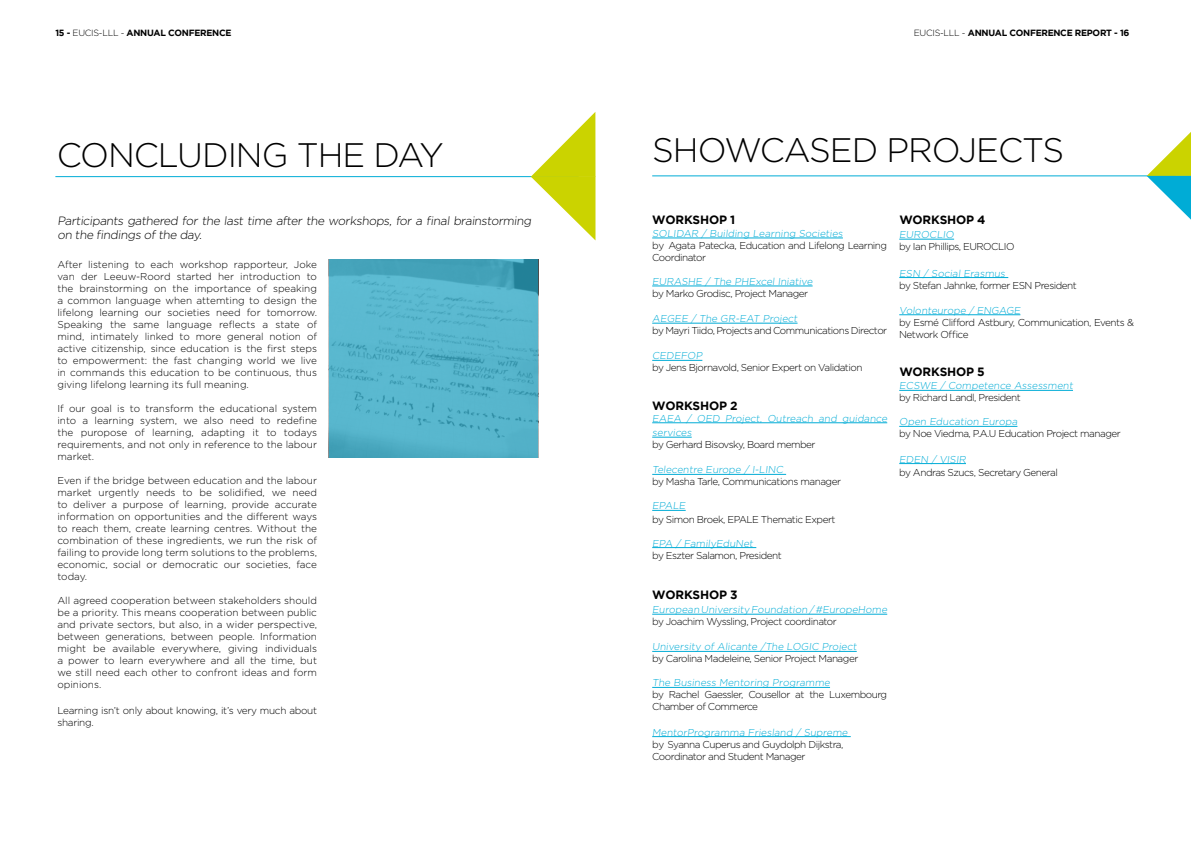
<style>
.page{position:relative;width:1191px;height:842px;background:#fff}
.page>*{position:absolute;margin:0;border:0;box-sizing:border-box;transform-origin:0 0}
.t1{font:300 34px "Gotham";letter-spacing:-.03em;color:#000}
.t2{font:300 12px/14.4px "Gotham";color:#000}
.t3{font:700 12px "Gotham";letter-spacing:-.015em;color:#000}
.t4{font:300 10px/12px "Gotham";letter-spacing:-.05em;color:#000;text-align:justify}
.t5{font:300 10px/14.4px "Gotham";color:#00acd6}
.t6{font:300 10px/12px "Gotham";letter-spacing:-.03em;color:#000}
.t7{font:300 9px "Gotham";letter-spacing:-.03em;color:#000}
.t8{font:700 9px "Gotham";color:#000}
.s1{font-weight:700}
</style>
<div class="page">
<hr style="left:55px;top:176px;width:523px;height:1px;background:#00acd6">
<svg style="left:530px;top:112px;width:65px;height:128px"></svg>
<hr style="left:652px;top:176px;width:523px;height:1px;background:#00acd6">
<svg style="left:1146px;top:132px;width:45px;height:88px"></svg>
<hr style="left:652px;top:238px;width:191px;height:1px;background:#00acd6">
<hr style="left:652px;top:286px;width:160px;height:1px;background:#00acd6">
<hr style="left:652px;top:323px;width:145px;height:1px;background:#00acd6">
<hr style="left:652px;top:360px;width:50px;height:1px;background:#00acd6">
<hr style="left:652px;top:422px;width:235px;height:1px;background:#00acd6">
<hr style="left:652px;top:437px;width:39px;height:1px;background:#00acd6">
<hr style="left:652px;top:474px;width:134px;height:1px;background:#00acd6">
<hr style="left:652px;top:510px;width:33px;height:1px;background:#00acd6">
<hr style="left:652px;top:547px;width:104px;height:1px;background:#00acd6">
<hr style="left:652px;top:614px;width:235px;height:1px;background:#00acd6">
<hr style="left:652px;top:651px;width:204px;height:1px;background:#00acd6">
<hr style="left:652px;top:687px;width:178px;height:1px;background:#00acd6">
<hr style="left:652px;top:736px;width:198px;height:1px;background:#00acd6">
<hr style="left:899px;top:239px;width:55px;height:1px;background:#00acd6">
<hr style="left:899px;top:277px;width:109px;height:1px;background:#00acd6">
<hr style="left:899px;top:314px;width:121px;height:1px;background:#00acd6">
<hr style="left:899px;top:390px;width:174px;height:1px;background:#00acd6">
<hr style="left:899px;top:426px;width:118px;height:1px;background:#00acd6">
<hr style="left:899px;top:463px;width:67px;height:1px;background:#00acd6">
<svg style="left:329px;top:260px;width:209px;height:198px;background:#53b1c8"></svg>
<p class="t7" style="left:55px;top:27px;width:79px"><span class="s1">15 -</span> EUCIS-LLL - <span class="s1">ANNUAL</span></p>
<p class="t8" style="left:168px;top:27px;width:8px">CONFERENCE</p>
<p class="t7" style="left:914px;top:27px;width:62px">EUCIS-LLL - <span class="s1">ANNUAL</span></p>
<p class="t8" style="left:1009px;top:27px;width:8px">CONFERENCE</p>
<p class="t8" style="left:1074px;top:27px;width:25px">REPORT</p>
<p class="t8" style="left:1114px;top:27px;width:17px">- 16</p>
<h1 class="t1" style="left:57px;top:133px;width:99px">concludiN</h1>
<h1 class="t1" style="left:262px;top:133px;width:135px">G The day</h1>
<h1 class="t1" style="left:652px;top:129px;width:99px">sh owcased</h1>
<h1 class="t1" style="left:886px;top:129px;width:94px">projects</h1>
<p class="t2" style="left:57px;top:213px;width:477px">Participants gathered for the last time after the workshops, for a final brainstorming on the findings of the day.</p>
<p class="t4" style="left:57px;top:258px;width:261px">After listening to each workshop rapporteur, Joke van der Leeuw-Roord started her introduction to the brainstorming on the importance of speaking a common language when attemting to design the lifelong learning our societies need for tomorrow.<br>Speaking the same language reflects a state of mind, intimately linked to more general notion of active citizenship, since education is the first steps to empowerment: the fast changing world we live in commands this education to be continuous, thus giving lifelong learning its full meaning.</p>
<p class="t4" style="left:57px;top:402px;width:261px">If our goal is to transform the educational system into a learning system, we also need to redefine the puropose of learning, adapting it to todays requirements, and not only in reference to the labour market.</p>
<p class="t4" style="left:57px;top:474px;width:261px">Even if the bridge between education and the labour market urgently needs to be solidified, we need to deliver a purpose of learning, provide accurate information on opportunities and the different ways to reach them, create learning centres. Without the combination of these ingredients, we run the risk of failing to provide long term solutions to the problems, economic, social or democratic our societies, face today.</p>
<p class="t4" style="left:57px;top:594px;width:261px">All agreed cooperation between stakeholders should be a priority. This means cooperation between public and private sectors, but also, in a wider perspective, between generations, between people. Information might be available everywhere, giving individuals a power to learn everywhere and all the time, but we still need each other to confront ideas and form opinions.</p>
<p class="t6" style="left:57px;top:704px;width:261px">Learning isn’t only about knowing, it’s very much about sharing.</p>
<p class="t3" style="left:652px;top:213px;width:84px">WORKSHOP 1</p>
<p class="t5" style="left:652px;top:226px;width:194px">SOLIDAR / Building Learning Societies</p>
<p class="t4" style="left:652px;top:239px;width:236px">by Agata Patecka, Education and Lifelong Learning<br>Coordinator</p>
<p class="t5" style="left:652px;top:274px;width:163px">EURASHE / The PHExcel Iniative</p>
<p class="t4" style="left:652px;top:287px;width:158px">by Marko Grodisc, Project Manager</p>
<p class="t5" style="left:652px;top:311px;width:148px">AEGEE / The GR-EAT Project</p>
<p class="t4" style="left:652px;top:324px;width:236px">by Mayri Tiido, Projects and Communications Director</p>
<p class="t5" style="left:652px;top:348px;width:53px">CEDEFOP</p>
<p class="t4" style="left:652px;top:362px;width:212px">by Jens Bjornavold, Senior Expert on Validation</p>
<p class="t3" style="left:652px;top:399px;width:87px">WORKSHOP 2</p>
<p class="t5" style="left:652px;top:411px;width:238px">EAEA / OED Project, Outreach and guidance services</p>
<p class="t4" style="left:652px;top:438px;width:165px">by Gerhard Bisovsky, Board member</p>
<p class="t5" style="left:652px;top:462px;width:134px">Telecentre Europe / I-LINC</p>
<p class="t4" style="left:652px;top:476px;width:190px">by Masha Tarle, Communications manager</p>
<p class="t5" style="left:652px;top:498px;width:36px">EPALE</p>
<p class="t4" style="left:652px;top:513px;width:185px">by Simon Broek, EPALE Thematic Expert</p>
<p class="t5" style="left:652px;top:536px;width:104px">EPA / FamilyEduNet</p>
<p class="t4" style="left:652px;top:549px;width:131px">by Eszter Salamon, President</p>
<p class="t3" style="left:652px;top:588px;width:87px">WORKSHOP 3</p>
<p class="t5" style="left:652px;top:602px;width:238px">European University Foundation / #EuropeHome</p>
<p class="t4" style="left:652px;top:615px;width:186px">by Joachim Wyssling, Project coordinator</p>
<p class="t5" style="left:652px;top:639px;width:207px">University of Alicante /The LOGIC Project</p>
<p class="t4" style="left:652px;top:653px;width:208px">by Carolina Madeleine, Senior Project Manager</p>
<p class="t5" style="left:652px;top:675px;width:181px">The Business Mentoring Programme</p>
<p class="t4" style="left:652px;top:689px;width:236px">by Rachel Gaessler, Cousellor at the Luxembourg<br>Chamber of Commerce</p>
<p class="t5" style="left:652px;top:725px;width:198px">MentorProgramma Friesland / Supreme</p>
<p class="t4" style="left:652px;top:738px;width:193px">by Syanna Cuperus and Guydolph Dijkstra,<br>Coordinator and Student Manager</p>
<p class="t3" style="left:899px;top:213px;width:88px">WORKSHOP 4</p>
<p class="t5" style="left:899px;top:227px;width:56px">EUROCLIO</p>
<p class="t4" style="left:899px;top:240px;width:115px">by Ian Phillips, EUROCLIO</p>
<p class="t5" style="left:899px;top:266px;width:109px">ESN / Social Erasmus</p>
<p class="t4" style="left:899px;top:279px;width:179px">by Stefan Jahnke, former ESN President</p>
<p class="t5" style="left:899px;top:303px;width:124px">Volonteurope / ENGAGE</p>
<p class="t4" style="left:899px;top:316px;width:236px">by Esmé Clifford Astbury, Communication, Events &amp;<br>N etwork Office</p>
<p class="t3" style="left:899px;top:365px;width:87px">WORKSHOP 5</p>
<p class="t5" style="left:899px;top:378px;width:177px">ECSWE / Competence Assessment</p>
<p class="t4" style="left:899px;top:392px;width:123px">by Richard Landl, President</p>
<p class="t5" style="left:899px;top:414px;width:121px">Open Education Europa</p>
<p class="t4" style="left:899px;top:428px;width:223px">by Noe Viedma, P.A.U Education Project manager</p>
<p class="t5" style="left:899px;top:452px;width:70px">EDEN / VISIR</p>
<p class="t4" style="left:899px;top:466px;width:160px">by Andras Szucs, Secretary General</p>
</div>
